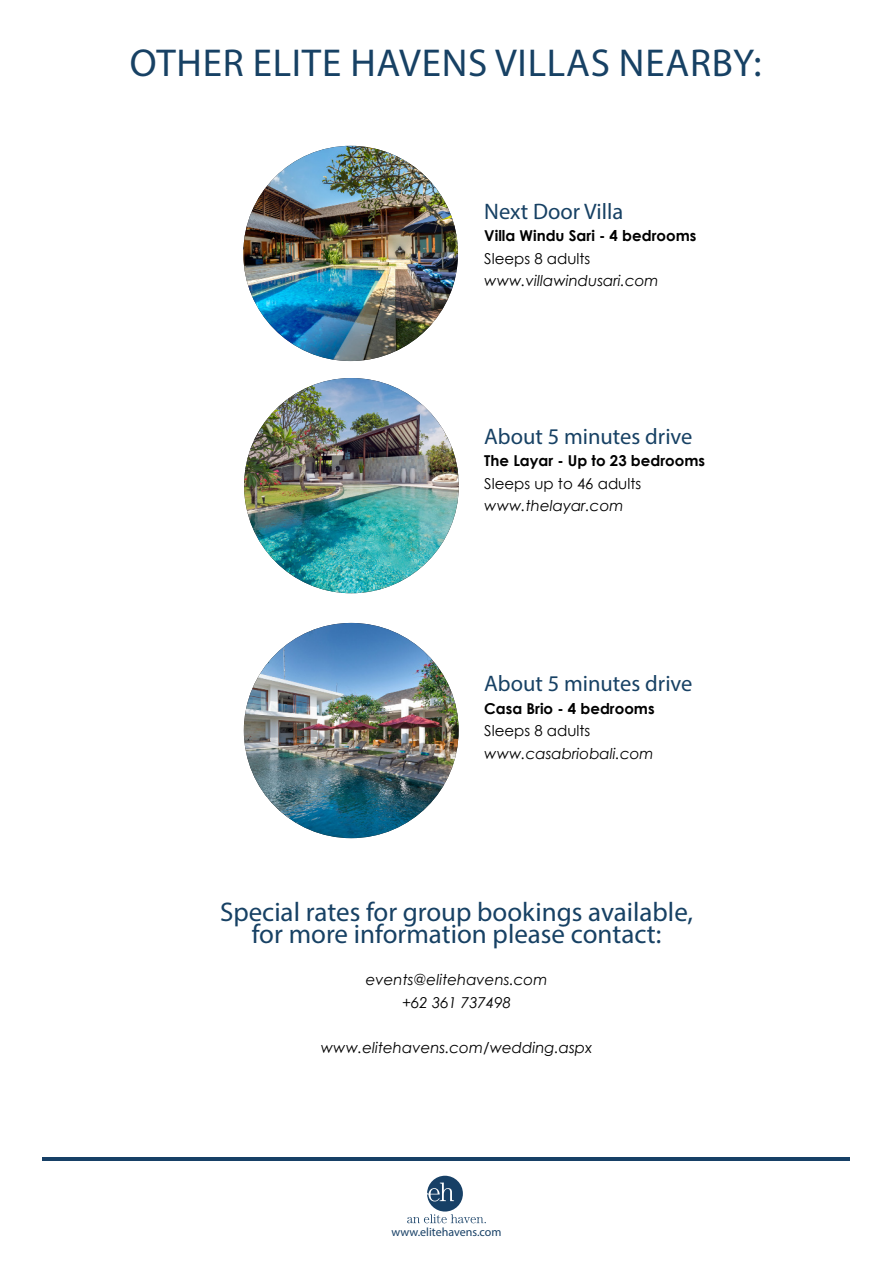
<style>
.page{position:relative;width:893px;height:1263px;background:#fff}
.page>*{position:absolute;margin:0;border:0;box-sizing:border-box;transform-origin:0 0}
.t1{font:39px "Myriad Pro";letter-spacing:.02em;color:#174164}
.t2{font:27px/22.5px "Myriad Pro";color:#174164;text-align:center}
.t3{font:22.5px "Myriad Pro";color:#174164}
.t4{font:italic 15px/22.5px "Century Gothic";color:#000;text-align:center}
.t5{font:700 15px "Century Gothic";color:#000}
.t6{font:15px "Century Gothic";color:#000}
.t7{font:12px "Myriad Pro";color:#174066}
</style>
<div class="page">
<hr style="left:43px;top:1157px;width:807px;height:3px;background:#174066">
<svg style="left:407px;top:1176px;width:79px;height:47px"></svg>
<img style="left:243px;top:146px;width:215px;height:215px;border-radius:106px">
<img style="left:244px;top:623px;width:215px;height:215px;border-radius:107px">
<img style="left:244px;top:378px;width:215px;height:215px;border-radius:106px">
<h1 class="t1" style="left:130px;top:48px;width:633px">OTHER ELITE HAVENS VILLAS NEARBY:</h1>
<h3 class="t3" style="left:484px;top:202px;width:140px">Next Door Villa</h3>
<p class="t5" style="left:484px;top:230px;width:214px">Villa Windu Sari - 4 bedrooms</p>
<p class="t6" style="left:484px;top:252px;width:108px">Sleeps 8 adults</p>
<p class="t4" style="left:484px;top:271px;width:176px">www.villawindusari.com</p>
<h3 class="t3" style="left:484px;top:427px;width:210px">About 5 minutes drive</h3>
<p class="t5" style="left:484px;top:455px;width:222px">The Layar - Up to 23 bedrooms</p>
<p class="t6" style="left:484px;top:477px;width:159px">Sleeps up to 46 adults</p>
<p class="t4" style="left:484px;top:496px;width:141px">www.thelayar.com</p>
<h3 class="t3" style="left:484px;top:675px;width:210px">About 5 minutes drive</h3>
<p class="t5" style="left:484px;top:702px;width:172px">Casa Brio - 4 bedrooms</p>
<p class="t6" style="left:484px;top:724px;width:108px">Sleeps 8 adults</p>
<p class="t4" style="left:484px;top:743px;width:171px">www.casabriobali.com</p>
<h2 class="t2" style="left:220px;top:902px;width:475px">Special rates for group bookings available, for more information please contact:</h2>
<p class="t4" style="left:366px;top:970px;width:183px">events@elitehavens.com +62 361 737498</p>
<p class="t4" style="left:321px;top:1037px;width:273px">www.elitehavens.com/wedding.aspx</p>
<p class="t7" style="left:391px;top:1225px;width:112px">www.elitehavens.com</p>
</div>
